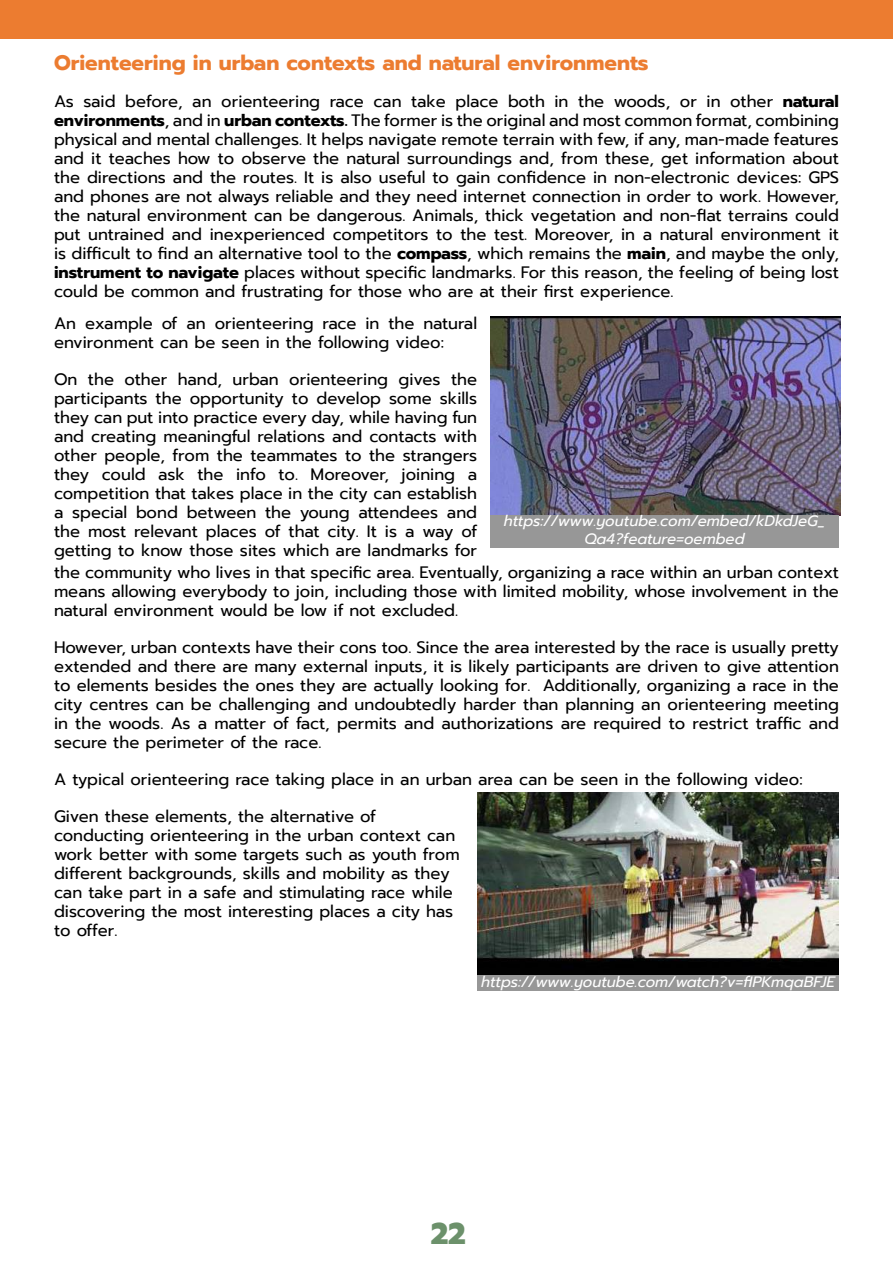
<style>
.page{position:relative;width:893px;height:1263px;background:#fff}
.page>*{position:absolute;margin:0;border:0;box-sizing:border-box;transform-origin:0 0}
.t1{font:800 30px "Prompt";color:#6c916b}
.t2{font:700 21px "Prompt";color:#ec7c30}
.t3{font:16.5px/18.9px "Prompt";color:#000;text-align:justify}
.t4{font:italic 15px/17.2px "Prompt";color:#fff;text-align:center}
.s1{font-weight:700}
</style>
<div class="page">
<div style="left:0;top:0;width:893px;height:39px;background:#ec7c30"></div>
<img style="left:490px;top:317px;width:350px;height:198px">
<div style="left:490px;top:515px;width:349px;height:32px;background:#979797"></div>
<img style="left:477px;top:792px;width:362px;height:184px">
<div style="left:477px;top:976px;width:362px;height:15px;background:#979797"></div>
<p class="t2" style="left:54px;top:47px;width:596px">Orienteering in urban contexts and natural environments</p>
<p class="t3" style="left:54px;top:92px;width:786px">As said before, an orienteering race can take place both in the woods, or in other <span class="s1">natural environments</span>, and in <span class="s1">urban contexts.</span> The former is the original and most common format, combining physical and mental challenges. It helps navigate remote terrain with few, if any, man-made features and it teaches how to observe the natural surroundings and, from these, get information about the directions and the routes. It is also useful to gain confidence in non-electronic devices: GPS and phones are not always reliable and they need internet connection in order to work. However, the natural environment can be dangerous. Animals, thick vegetation and non-flat terrains could put untrained and inexperienced competitors to the test. Moreover, in a natural environment it is difficult to find an alternative tool to the <span class="s1">compass</span>, which remains the <span class="s1">main</span>, and maybe the only, <span class="s1">instrument to navigate</span> places without specific landmarks. For this reason, the feeling of being lost could be common and frustrating for those who are at their first experience.</p>
<p class="t3" style="left:54px;top:314px;width:425px">An example of an orienteering race in the natural environment can be seen in the following video:</p>
<p class="t3" style="left:54px;top:370px;width:425px">On the other hand, urban orienteering gives the participants the opportunity to develop some skills they can put into practice every day, while having fun and creating meaningful relations and contacts with other people, from the teammates to the strangers they could ask the info to. Moreover, joining a competition that takes place in the city can establish a special bond between the young attendees and the most relevant places of that city. It is a way of getting to know those sites which are landmarks for</p>
<p class="t4" style="left:504px;top:512px;width:323px">https://www.youtube.com/embed/kDkdJeG_<br>Qa4?feature=oembed</p>
<p class="t3" style="left:54px;top:563px;width:786px">the community who lives in that specific area. Eventually, organizing a race within an urban context means allowing everybody to join, including those with limited mobility, whose involvement in the natural environment would be low if not excluded.</p>
<p class="t3" style="left:54px;top:638px;width:786px">However, urban contexts have their cons too. Since the area interested by the race is usually pretty extended and there are many external inputs, it is likely participants are driven to give attention to elements besides the ones they are actually looking for. Additionally, organizing a race in the city centres can be challenging and undoubtedly harder than planning an orienteering meeting in the woods. As a matter of fact, permits and authorizations are required to restrict traffic and secure the perimeter of the race.</p>
<p class="t3" style="left:54px;top:769px;width:750px">A typical orienteering race taking place in an urban area can be seen in the following video:</p>
<p class="t3" style="left:54px;top:806px;width:407px;text-align:left">Given these elements, the alternative of conducting orienteering in the urban context can work better with some targets such as youth from different backgrounds, skills and mobility as they can take part in a safe and stimulating race while discovering the most interesting places a city has to offer.</p>
<p class="t4" style="left:481px;top:973px;width:355px">https://www.youtube.com/watch?v=flPKmqaBFJE</p>
<h1 class="t1" style="left:431px;top:1211px;width:37px">22</h1>
</div>
